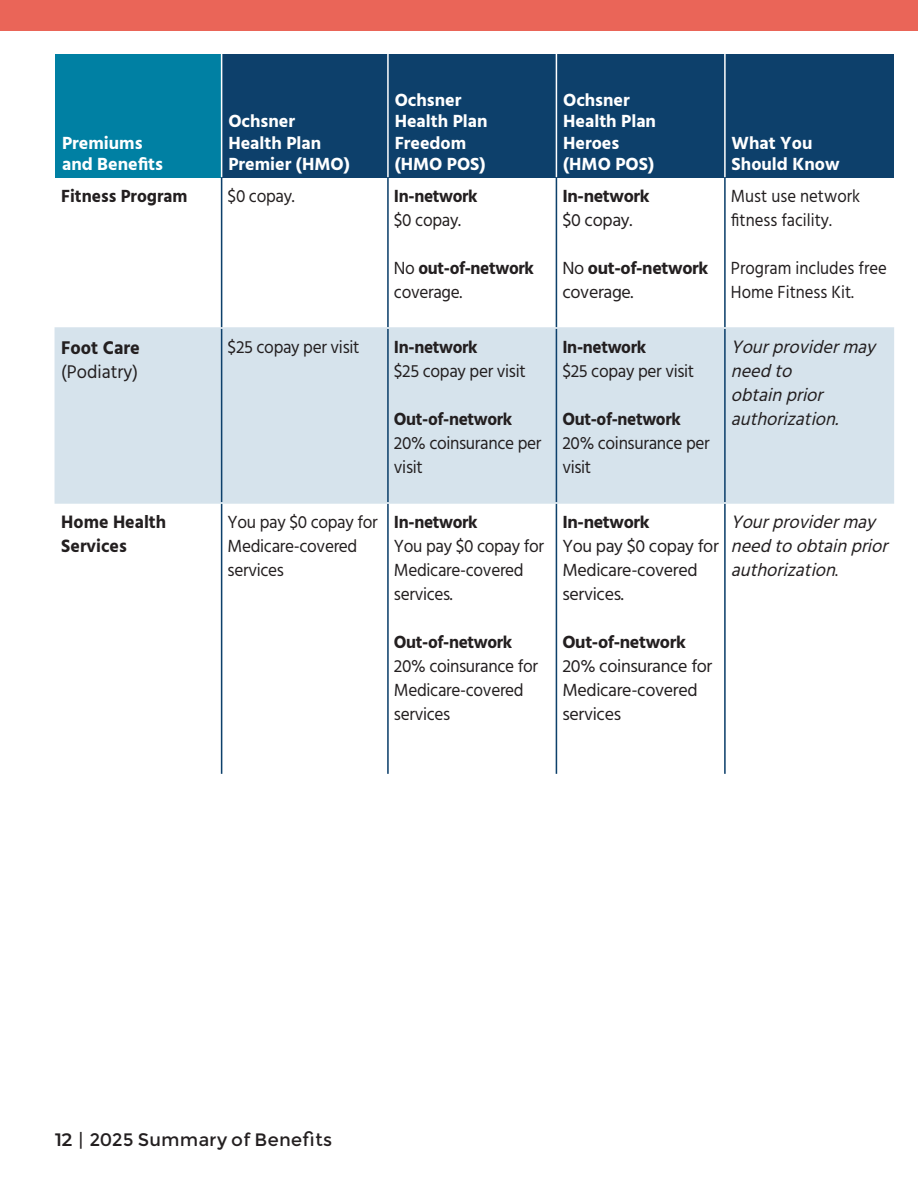
<style>
.page{position:relative;width:918px;height:1188px;background:#fff}
.page>*{position:absolute;margin:0;border:0;box-sizing:border-box;transform-origin:0 0}
.t1{font:18.9px "Hind";color:#231f20}
.t2{font:700 18.9px "Hind";color:#231f20}
.t3{font:italic 18.45px/24px "Hind";color:#231f20}
.t4{font:700 18.45px/24px "Hind";color:#231f20}
.t5{font:18px/24px "Hind";letter-spacing:-.02em;color:#231f20;scale:.96 1}
.t6{font:700 18px/21.6px "Hind";color:#fff}
.t7{font:700 18px/24px "Hind";letter-spacing:-.02em;color:#231f20;scale:.96 1}
.t8{font:18px/24px "Hind";letter-spacing:-.02em;color:#231f20}
.t9{font:18px/24px "Hind";color:#231f20;scale:.93 1}
.t10{font:700 18px/24px "Hind";letter-spacing:-.02em;color:#231f20}
.t11{font:18px "Montserrat";color:#231f20}
.t12{font:700 18px "Hind";color:#231f20}
.s1{font-weight:400}
.s2{font-style:normal;font-size:18px}
.s3{font-weight:600}
</style>
<div class="page">
<div style="left:0;top:0;width:918px;height:30px;background:#ea6558"></div>
<div style="left:55px;top:54px;width:167px;height:123px;background:#0080a3"></div>
<div style="left:222px;top:54px;width:166px;height:123px;background:#0d406b"></div>
<div style="left:388px;top:54px;width:168px;height:123px;background:#0d406b"></div>
<div style="left:556px;top:54px;width:169px;height:123px;background:#0d406b"></div>
<div style="left:725px;top:54px;width:168px;height:123px;background:#0d406b"></div>
<div style="left:55px;top:328px;width:167px;height:175px;background:#d6e3ec"></div>
<div style="left:222px;top:328px;width:166px;height:175px;background:#d6e3ec"></div>
<div style="left:388px;top:328px;width:168px;height:175px;background:#d6e3ec"></div>
<div style="left:556px;top:328px;width:169px;height:175px;background:#d6e3ec"></div>
<div style="left:725px;top:328px;width:168px;height:175px;background:#d6e3ec"></div>
<hr style="left:221px;top:177px;width:1px;height:150px;background:#0d406b">
<hr style="left:387px;top:177px;width:2px;height:150px;background:#0d406b">
<hr style="left:556px;top:177px;width:1px;height:150px;background:#0d406b">
<hr style="left:724px;top:177px;width:2px;height:150px;background:#0d406b">
<hr style="left:221px;top:504px;width:1px;height:270px;background:#0d406b">
<hr style="left:387px;top:504px;width:2px;height:270px;background:#0d406b">
<hr style="left:556px;top:504px;width:1px;height:270px;background:#0d406b">
<hr style="left:724px;top:504px;width:2px;height:270px;background:#0d406b">
<hr style="left:221px;top:329px;width:1px;height:173px;background:#0d406b">
<hr style="left:387px;top:329px;width:2px;height:173px;background:#0d406b">
<hr style="left:556px;top:329px;width:1px;height:173px;background:#0d406b">
<hr style="left:724px;top:329px;width:2px;height:173px;background:#0d406b">
<hr style="left:221px;top:54px;width:1px;height:123px;background:#fff">
<hr style="left:387px;top:54px;width:2px;height:123px;background:#fff">
<hr style="left:556px;top:54px;width:1px;height:123px;background:#fff">
<hr style="left:724px;top:54px;width:2px;height:123px;background:#fff">
<hr style="left:55px;top:327px;width:167px;height:2px;background:#d6e3ec">
<hr style="left:222px;top:327px;width:166px;height:2px;background:#d6e3ec">
<hr style="left:388px;top:327px;width:168px;height:2px;background:#d6e3ec">
<hr style="left:556px;top:327px;width:169px;height:2px;background:#d6e3ec">
<hr style="left:725px;top:327px;width:169px;height:2px;background:#d6e3ec">
<hr style="left:893px;top:329px;width:1px;height:173px;background:#d6e3ec">
<hr style="left:55px;top:502px;width:167px;height:2px;background:#d6e3ec">
<hr style="left:222px;top:502px;width:166px;height:2px;background:#d6e3ec">
<hr style="left:388px;top:502px;width:168px;height:2px;background:#d6e3ec">
<hr style="left:556px;top:502px;width:169px;height:2px;background:#d6e3ec">
<hr style="left:725px;top:502px;width:169px;height:2px;background:#d6e3ec">
<p class="t6" style="left:62px;top:132px;width:102px">Premiums and Benefits</p>
<p class="t6" style="left:228px;top:110px;width:123px">Ochsner<br>Health Plan<br>Premier (HMO)</p>
<p class="t6" style="left:395px;top:89px;width:94px">Ochsner<br>Health Plan<br>Freedom</p>
<p class="t6" style="left:395px;top:153px;width:92px">(HMO POS)</p>
<p class="t12" style="left:61px;top:185px;width:128px">Fitness Program</p>
<p class="t5" style="left:228px;top:185px;width:71px">$0 copay.</p>
<p class="t7" style="left:394px;top:184px;width:89px">In-network</p>
<p class="t5" style="left:394px;top:209px;width:71px">$0 copay.</p>
<p class="t7" style="left:394px;top:256px;width:147px"><span class="s1">No</span> out-of-network <span class="s1">coverage.</span></p>
<p class="t2" style="left:61px;top:336px;width:80px">Foot Care</p>
<p class="t1" style="left:61px;top:359px;width:78px">(Podiatry)</p>
<p class="t5" style="left:228px;top:336px;width:139px">$25 copay per visit</p>
<p class="t7" style="left:394px;top:335px;width:89px">In-network</p>
<p class="t5" style="left:394px;top:360px;width:139px">$25 copay per visit</p>
<p class="t7" style="left:394px;top:407px;width:125px">Out-of-network</p>
<p class="t5" style="left:394px;top:432px;width:155px">20% coinsurance per visit</p>
<p class="t4" style="left:61px;top:510px;width:106px">Home Health<br>Services</p>
<p class="t5" style="left:228px;top:511px;width:158px">You pay $0 copay for<br>Medicare-covered services</p>
<p class="t7" style="left:394px;top:510px;width:89px">In-network</p>
<p class="t5" style="left:394px;top:535px;width:158px">You pay $0 copay for<br>Medicare-covered services.</p>
<p class="t7" style="left:394px;top:630px;width:125px">Out-of-network</p>
<p class="t5" style="left:394px;top:655px;width:152px">20% coinsurance for<br>Medicare-covered services</p>
<p class="t6" style="left:563px;top:89px;width:94px">Ochsner<br>Health Plan<br>Heroes</p>
<p class="t6" style="left:563px;top:153px;width:92px">(HMO POS)</p>
<p class="t10" style="left:562px;top:184px;width:89px">In-network</p>
<p class="t8" style="left:562px;top:209px;width:71px">$0 copay.</p>
<p class="t10" style="left:562px;top:256px;width:147px"><span class="s1">No</span> out-of-network <span class="s1">coverage.</span></p>
<p class="t7" style="left:562px;top:335px;width:89px">In-network</p>
<p class="t5" style="left:562px;top:360px;width:139px">$25 copay per visit</p>
<p class="t7" style="left:562px;top:407px;width:125px">Out-of-network</p>
<p class="t5" style="left:562px;top:432px;width:155px">20% coinsurance per visit</p>
<p class="t6" style="left:732px;top:132px;width:109px">What You<br>Should Know</p>
<p class="t9" style="left:731px;top:185px;width:141px">Must use network fitness facility.</p>
<p class="t9" style="left:731px;top:257px;width:169px">Program includes free<br>Home Fitness Kit.</p>
<p class="t3" style="left:731px;top:336px;width:152px">Yourprovidermay needto obtainprior authorization.</p>
<p class="t10" style="left:562px;top:510px;width:89px">In-network</p>
<p class="t8" style="left:562px;top:535px;width:158px">You pay $0 copay for</p>
<p class="t8" style="left:562px;top:559px;width:137px">Medicare-covered services.</p>
<p class="t10" style="left:562px;top:630px;width:125px">Out-of-network</p>
<p class="t8" style="left:562px;top:655px;width:152px">20% coinsurance for<br>Medicare-covered services</p>
<p class="t3" style="left:731px;top:511px;width:164px">Yourprovidermay needtoobtainprior authorization<span class="s2">.</span></p>
<p class="t11" style="left:55px;top:1128px;width:279px"><span class="s3">12</span> | 2025 Summary of Benefits</p>
</div>
